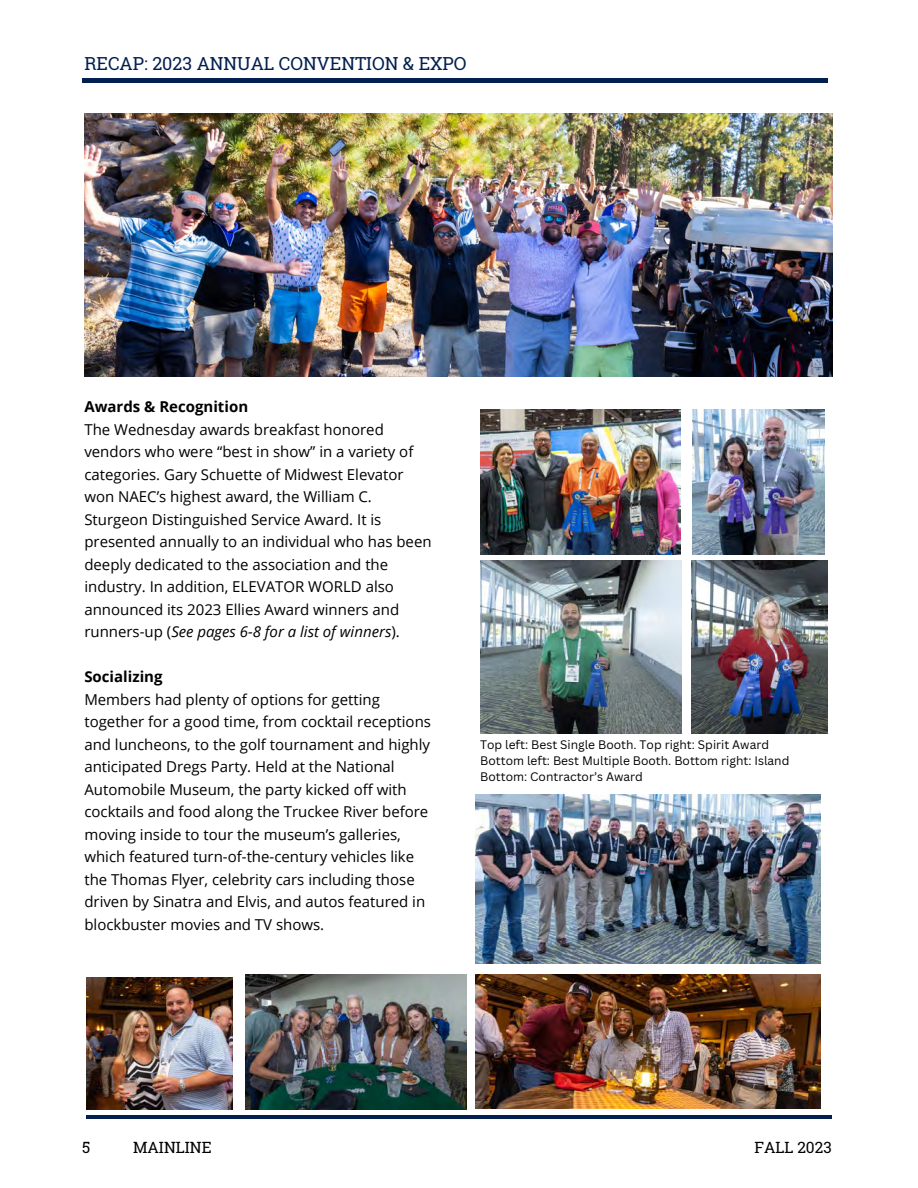
<style>
.page{position:relative;width:918px;height:1188px;background:#fff}
.page>*{position:absolute;margin:0;border:0;box-sizing:border-box;transform-origin:0 0}
.t1{font:18px "Roboto Slab";color:#021f4f}
.t2{font:15.45px "Roboto Slab";color:#000}
.t3{font:15px/22.5px "Open Sans";color:#000}
.t4{font:700 15px "Open Sans";color:#000}
.t5{font:12px/16px "Canva Sans";color:#000}
.s1{font-style:italic}
</style>
<div class="page">
<hr style="left:82px;top:79px;width:745px;height:3px;background:#021f4f">
<hr style="left:86px;top:1116px;width:746px;height:3px;background:#021f4f">
<img style="left:84px;top:113px;width:749px;height:263px">
<img style="left:480px;top:409px;width:201px;height:145px">
<img style="left:693px;top:409px;width:132px;height:145px">
<img style="left:476px;top:795px;width:344px;height:168px">
<img style="left:86px;top:978px;width:146px;height:131px">
<img style="left:476px;top:975px;width:344px;height:133px">
<img style="left:245px;top:975px;width:222px;height:134px">
<img style="left:480px;top:561px;width:202px;height:173px">
<img style="left:691px;top:561px;width:136px;height:173px">
<p class="t1" style="left:84px;top:52px;width:384px">RECAP: 2023 ANNUAL CONVENTION &amp; EXPO</p>
<p class="t4" style="left:84px;top:396px;width:165px">Awards &amp; Recognition</p>
<p class="t3" style="left:84px;top:418px;width:349px">The Wednesday awards breakfast honored vendors who were “best in show” in a variety of categories. Gary Schuette of Midwest Elevator won NAEC’s highest award, the William C.<br>Sturgeon Distinguished Service Award. It is presented annually to an individual who has been deeply dedicated to the association and the industry. In addition, ELEVATOR WORLD also announced its 2023 Ellies Award winners and runners-up (<span class="s1">See pages 6-8 for a list of winners</span>).</p>
<p class="t4" style="left:84px;top:666px;width:80px">Socializing</p>
<p class="t3" style="left:84px;top:688px;width:348px">Members had plenty of options for getting together for a good time, from cocktail receptions and luncheons, to the golf tournament and highly anticipated Dregs Party. Held at the National Automobile Museum, the party kicked off with cocktails and food along the Truckee River before moving inside to tour the museum’s galleries, which featured turn-of-the-century vehicles like the Thomas Flyer, celebrity cars including those driven by Sinatra and Elvis, and autos featured in blockbuster movies and TV shows.</p>
<p class="t5" style="left:480px;top:736px;width:290px">Top left: Best Single Booth. Top right: Spirit Award</p>
<p class="t5" style="left:480px;top:752px;width:311px">Bottom left: Best Multiple Booth. Bottom right: Island<br>Bottom: Contractor’s Award</p>
<p class="t2" style="left:82px;top:1137px;width:10px">5</p>
<p class="t2" style="left:133px;top:1137px;width:80px">MAINLINE</p>
<p class="t2" style="left:754px;top:1137px;width:79px">FALL 2023</p>
</div>
